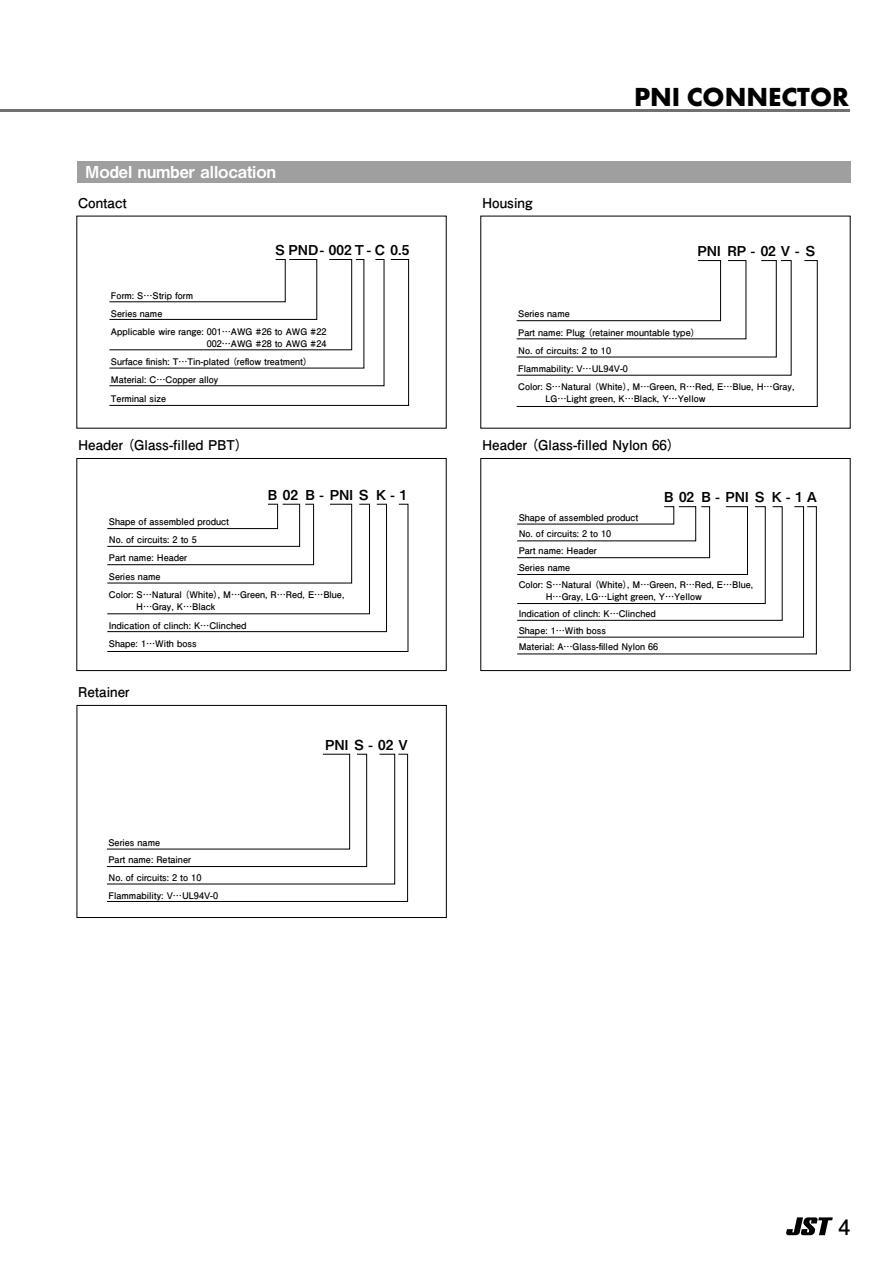
<style>
.page{position:relative;width:893px;height:1263px;background:#fff}
.page>*{position:absolute;margin:0;border:0;box-sizing:border-box;transform-origin:0 0}
.t1{font:700 27.15px "Futura PT";color:#000}
.t2{font:700 21.3px "Futo Go B101 Pr 6 N";color:#000}
.t3{font:16.5px "Midashi Go Pr 6 N MB31";color:#fff}
.t4{font:13.8px "Midashi Go Pr 6 N MB31";color:#000}
.t5{font:13.65px "Midashi Go Pr 6 N MB31";color:#000}
.t6{font:700 13.5px "Futo Go B101 Pr 6 N";color:#000}
.t7{font:700 9.15px/16.8px "Futo Go B101 Pr 6 N";color:#000}
.s1{font-family:"Futo Go B101 Pr 6 N";font-weight:700}
</style>
<div class="page">
<hr style="left:0;top:109px;width:849px;height:2px;background:#717171">
<div style="left:77px;top:162px;width:773px;height:21px;background:#9f9f9f"></div>
<svg style="left:480px;top:216px;width:371px;height:213px"></svg>
<svg style="left:76px;top:458px;width:371px;height:213px"></svg>
<svg style="left:76px;top:216px;width:371px;height:213px"></svg>
<svg style="left:480px;top:458px;width:371px;height:213px"></svg>
<svg style="left:76px;top:705px;width:371px;height:213px"></svg>
<svg style="left:786px;top:1217px;width:47px;height:18px"></svg>
<h3 class="t3" style="left:85px;top:159px;width:193px">Model number allocation</h3>
<h3 class="t6" style="left:78px;top:192px;width:50px">Contact</h3>
<h3 class="t5" style="left:276px;top:239px;width:135px">S PND<span class="s1">-</span> 002 T <span class="s1">-</span> C 0.5</h3>
<p class="t7" style="left:111px;top:286px;width:217px;line-height:17.9px">Form: S…Strip form<br>Series name<br>Applicable wire range: 001…AWG #26 to AWG #22</p>
<p class="t7" style="left:111px;top:334px;width:217px;line-height:18.1px;text-indent:96px">002…AWG #28 to AWG #24<br>Surface finish: T…Tin-plated (reflow treatment)<br>Material: C…Copper alloy</p>
<p class="t7" style="left:111px;top:390px;width:57px">Terminal size</p>
<h3 class="t6" style="left:78px;top:434px;width:165px">Header (Glass-filled PBT)</h3>
<h3 class="t4" style="left:268px;top:484px;width:102px">B 02 B <span class="s1">-</span> PNI S</h3>
<h3 class="t4" style="left:376px;top:484px;width:33px">K <span class="s1">-</span> 1</h3>
<p class="t7" style="left:109px;top:512px;width:237px;line-height:18.3px">Shape of assembled product<br>No. of circuits: 2 to 5<br>Part name: Header<br>Series name<br>Color: S…Natural (White), M…Green, R…Red, E…Blue,</p>
<p class="t7" style="left:109px;top:597px;width:139px;line-height:18.3px">　　　H…Gray, K…Black<br>Indication of clinch: K…Clinched<br>Shape: 1…With boss</p>
<h3 class="t6" style="left:78px;top:681px;width:53px">Retainer</h3>
<p class="t7" style="left:108px;top:833px;width:111px;line-height:17.5px">Series name<br>Part name: Retainer<br>No. of circuits: 2 to 10<br>Flammability: V…UL94V-0</p>
<h3 class="t4" style="left:325px;top:734px;width:84px">PNI S<span class="s1">-</span>02V</h3>
<h3 class="t6" style="left:482px;top:192px;width:52px">Housing</h3>
<h1 class="t1" style="left:634px;top:80px;width:217px">PNI CONNECTOR</h1>
<h3 class="t5" style="left:698px;top:240px;width:25px">PNI</h3>
<h3 class="t5" style="left:727px;top:240px;width:89px">RP<span class="s1">-</span>02V<span class="s1">-</span> S</h3>
<p class="t7" style="left:518px;top:305px;width:278px;line-height:18.1px">Series name<br>Part name: Plug (retainer mountable type)<br>No. of circuits: 2 to 10<br>Flammability: V…UL94V-0<br>Color: S…Natural (White), M…Green, R…Red, E…Blue, H…Gray,</p>
<p class="t7" style="left:545px;top:390px;width:162px">LG…Light green, K…Black, Y…Yellow</p>
<h3 class="t6" style="left:482px;top:434px;width:193px">Header (Glass-filled Nylon 66)</h3>
<h3 class="t4" style="left:664px;top:486px;width:102px">B 02 B <span class="s1">-</span> PNI S</h3>
<h3 class="t4" style="left:772px;top:486px;width:47px">K<span class="s1">-</span>1A</h3>
<p class="t7" style="left:519px;top:508px;width:236px">Shape of assembled product<br>No. of circuits: 2 to 10<br>Part name: Header<br>Series name<br>Color: S…Natural (White), M…Green, R…Red, E…Blue,</p>
<p class="t7" style="left:519px;top:588px;width:185px;text-indent:27px">H…Gray, LG…Light green, Y…Yellow<br>Indication of clinch: K…Clinched<br>Shape: 1…With boss<br>Material: A…Glass-filled Nylon 66</p>
<h2 class="t2" style="left:839px;top:1210px;width:13px">4</h2>
</div>
